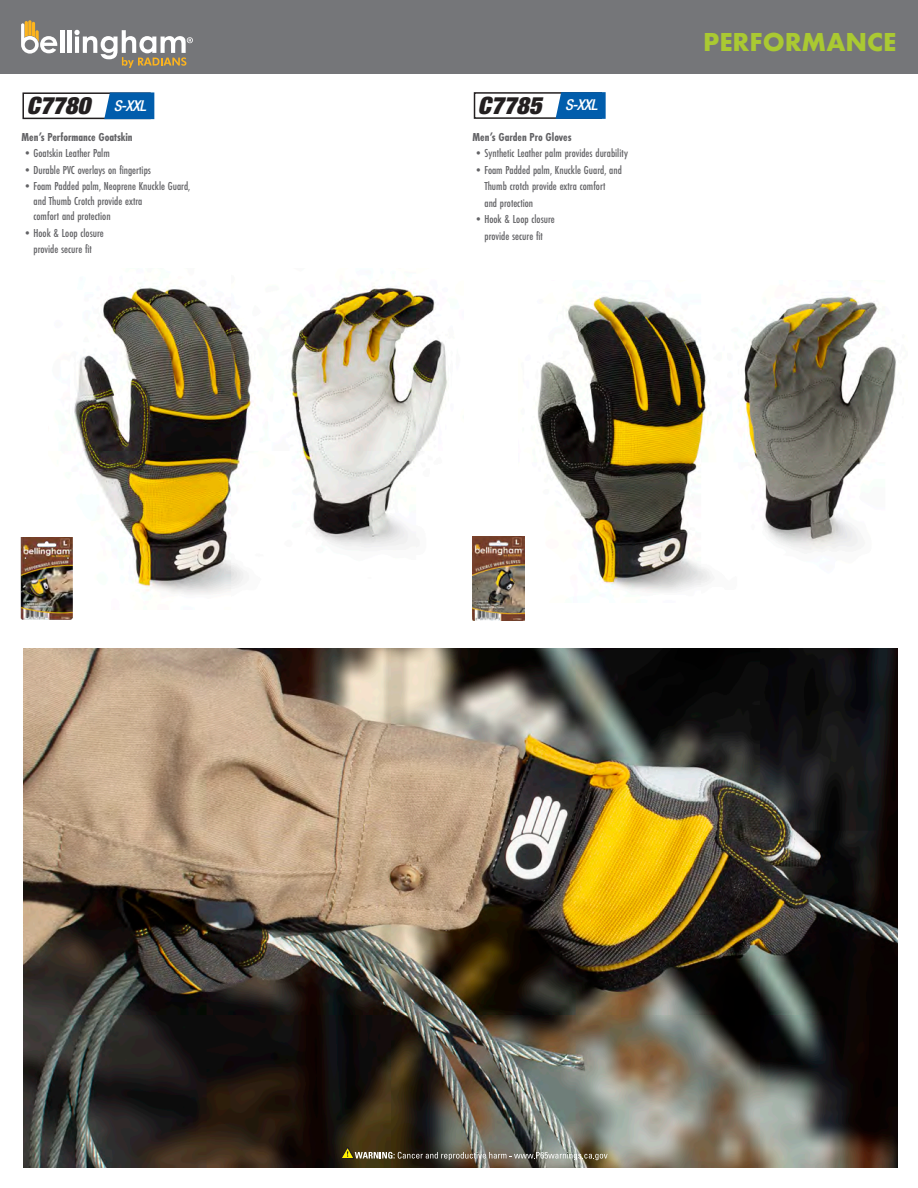
<style>
.page{position:relative;width:918px;height:1188px;background:#fff}
.page>*{position:absolute;margin:0;border:0;box-sizing:border-box;transform-origin:0 0}
.body_copy_product_de{font:700 27px "Futura PT";color:#aac932}
.t1{font:italic 900 condensed 24px "Helvetica Neue LT Std";letter-spacing:.005em;color:#231f20}
.Glove_Sliver_Discrip{font:italic 500 condensed 15px "Helvetica Neue LT Std";letter-spacing:-.04em;color:#fff}
.Features_Tabs{font:500 12px/16.5px "Futura PT Cond";color:#636366}
.Features_Tabs-2{font:700 12px "Futura PT Cond";color:#636366}
</style>
<div class="page">
<img style="left:24px;top:648px;width:874px;height:520px">
<img style="left:72px;top:286px;width:376px;height:324px">
<img style="left:519px;top:293px;width:377px;height:310px">
<img style="left:20px;top:537px;width:52px;height:83px">
<img style="left:472px;top:537px;width:52px;height:84px">
<div style="left:22px;top:92px;width:129px;height:27px;border:2px solid #231f20"></div>
<div style="left:474px;top:92px;width:128px;height:27px;border:2px solid #231f20"></div>
<svg style="left:104px;top:92px;width:50px;height:27px"></svg>
<svg style="left:556px;top:92px;width:50px;height:27px"></svg>
<div style="left:0;top:0;width:918px;height:73px;background:#757679"></div>
<svg style="left:21px;top:20px;width:36px;height:34px"></svg>
<hr style="left:60px;top:30px;width:4px;height:23px;background:#fff">
<hr style="left:68px;top:30px;width:4px;height:23px;background:#fff">
<svg style="left:74px;top:30px;width:119px;height:38px"></svg>
<img style="left:340px;top:1146px;width:268px;height:17px">
<p class="t1" style="left:27px;top:90px;width:65px">C7780</p>
<p class="Glove_Sliver_Discrip" style="left:114px;top:96px;width:34px">S-XXL</p>
<p class="t1" style="left:478px;top:90px;width:65px">C7785</p>
<p class="Glove_Sliver_Discrip" style="left:565px;top:96px;width:34px">S-XXL</p>
<p class="Features_Tabs-2" style="left:22px;top:130px;width:113px">Men’s Performance Goatskin</p>
<p class="Features_Tabs" style="left:22px;top:145px;width:90px">•Goatskin Leather Palm</p>
<p class="Features_Tabs" style="left:22px;top:162px;width:131px">•Durable PVC overlays on fingertips</p>
<p class="Features_Tabs" style="left:22px;top:178px;width:170px">•Foam Padded palm, Neoprene Knuckle Guard,</p>
<p class="Features_Tabs" style="left:34px;top:194px;width:110px;line-height:15px">and Thumb Crotch provide extra comfort and protection</p>
<p class="Features_Tabs" style="left:22px;top:225px;width:84px">•Hook &amp; Loop closure</p>
<p class="Features_Tabs" style="left:34px;top:241px;width:60px">provide secure fit</p>
<p class="Features_Tabs-2" style="left:472px;top:130px;width:100px">Men’s Garden Pro Gloves</p>
<p class="Features_Tabs" style="left:472px;top:145px;width:157px">•Synthetic Leather palm provides durability</p>
<p class="Features_Tabs" style="left:484px;top:161px;width:139px;text-indent:-12px">•Foam Padded palm, Knuckle Guard, and<br>Thumb crotch provide extra comfort<br>and protection</p>
<p class="Features_Tabs" style="left:472px;top:211px;width:84px">•Hook &amp; Loop closure</p>
<p class="Features_Tabs" style="left:484px;top:227px;width:60px">provide secure fit</p>
<p class="body_copy_product_de" style="left:703px;top:25px;width:195px">PERFORMANCE</p>
</div>
